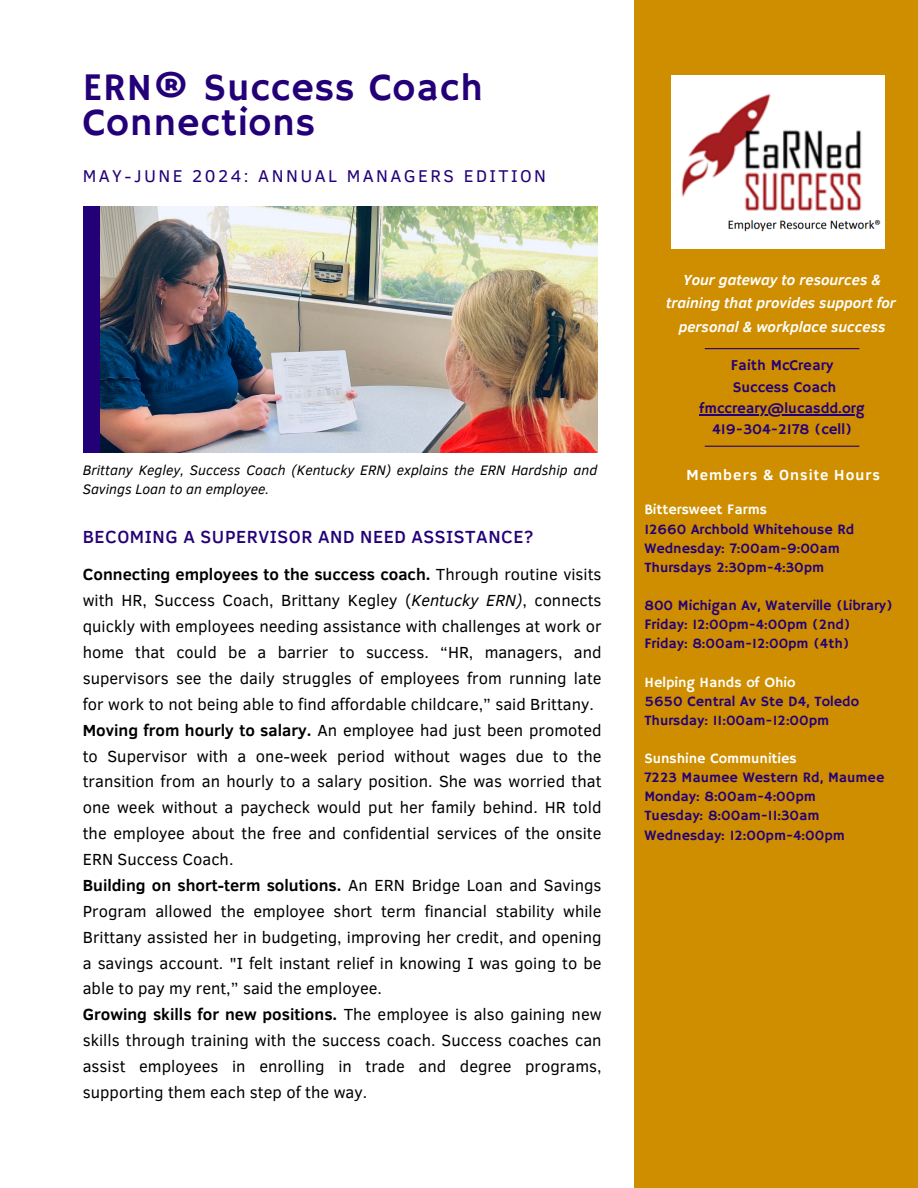
<style>
.page{position:relative;width:918px;height:1188px;background:#fff}
.page>*{position:absolute;margin:0;border:0;box-sizing:border-box;transform-origin:0 0}
.t1{font:39px/35.1px "Hammersmith One";letter-spacing:.02em;color:#240078}
.t2{font:500 18px "Clear Sans";letter-spacing:.03em;color:#240078}
.t3{font:17.55px "Clear Sans";letter-spacing:.14em;color:#240078}
.t4{font:16.5px/25.8px "Clear Sans";color:#000001}
.t5{font:italic 700 15px/23.7px "Clear Sans";color:#fff;text-align:center}
.t6{font:15px "Hammersmith One";color:#240078}
.t7{font:700 15px "Clear Sans";letter-spacing:.07em;color:#fff}
.t8{font:14.4px "Hammersmith One";color:#240078}
.t9{font:14.4px "Hammersmith One";color:#fff}
.t10{font:italic 14.1px/19px "Clear Sans";color:#000001}
.s1{font-weight:700}
.s2{font-style:italic}
</style>
<div class="page">
<div style="left:634px;top:0;width:284px;height:1188px;background:#ce8e00"></div>
<hr style="left:705px;top:348px;width:154px;height:1px;background:#240078">
<hr style="left:700px;top:414px;width:165px;height:1px;background:#240078">
<hr style="left:705px;top:446px;width:154px;height:1px;background:#240078">
<img style="left:671px;top:76px;width:214px;height:172px">
<div style="left:83px;top:206px;width:18px;height:246px;background:#240078"></div>
<img style="left:101px;top:206px;width:497px;height:246px">
<p class="t1" style="left:83px;top:71px;width:402px">ERN® Success Coach<br>Connections</p>
<p class="t3" style="left:83px;top:163px;width:465px">MAY-JUNE 2024: ANNUAL MANAGERS EDITION</p>
<p class="t10" style="left:83px;top:460px;width:516px">Brittany Kegley, Success Coach (Kentucky ERN) explains the ERN Hardship and<br>Savings Loan to an employee.</p>
<p class="t2" style="left:83px;top:523px;width:452px">BECOMING A SUPERVISOR AND NEED ASSISTANCE?</p>
<p class="t4" style="left:83px;top:561px;width:520px"><span class="s1">Connecting employees to the success coach.</span> Through routine visits with HR, Success Coach, Brittany Kegley (<span class="s2">Kentucky ERN)</span>, connects quickly with employees needing assistance with challenges at work or home that could be a barrier to success. “HR, managers, and supervisors see the daily struggles of employees from running late for work to not being able to find affordable childcare,” said Brittany.<br><span class="s1">Moving from hourly to salary.</span> An employee had just been promoted to Supervisor with a one-week period without wages due to the transition from an hourly to a salary position. She was worried that one week without a paycheck would put her family behind. HR told the employee about the free and confidential services of the onsite ERN Success Coach.<br><span class="s1">Building on short-term solutions.</span> An ERN Bridge Loan and Savings Program allowed the employee short term financial stability while Brittany assisted her in budgeting, improving her credit, and opening a savings account. "I felt instant relief in knowing I was going to be able to pay my rent,” said the employee.<br><span class="s1">Growing skills for new positions.</span> The employee is also gaining new skills through training with the success coach. Success coaches can assist employees in enrolling in trade and degree programs, supporting them each step of the way.</p>
<h2 class="t5" style="left:666px;top:267px;width:231px">Your gateway to resources &amp; training that provides support for personal &amp; workplace success</h2>
<h1 class="t6" style="left:731px;top:357px;width:104px">Faith McCreary</h1>
<h3 class="t6" style="left:733px;top:378px;width:105px">Success Coach</h3>
<p class="t6" style="left:700px;top:399px;width:167px">fmccreary@lucasdd.org</p>
<p class="t6" style="left:712px;top:421px;width:141px">419-304-2178 (cell)</p>
<h4 class="t7" style="left:686px;top:464px;width:195px">Members &amp; Onsite Hours</h4>
<h5 class="t9" style="left:644px;top:501px;width:124px">Bittersweet Farms</h5>
<p class="t8" style="left:644px;top:521px;width:211px">12660 Archbold Whitehouse Rd</p>
<p class="t8" style="left:644px;top:540px;width:197px">Wednesday: 7:00am-9:00am</p>
<p class="t8" style="left:644px;top:559px;width:181px">Thursdays 2:30pm-4:30pm</p>
<h5 class="t8" style="left:644px;top:597px;width:250px">800 Michigan Av, Waterville (Library)</h5>
<p class="t8" style="left:644px;top:616px;width:208px">Friday: 12:00pm-4:00pm (2nd)</p>
<p class="t8" style="left:644px;top:635px;width:206px">Friday: 8:00am-12:00pm (4th)</p>
<p class="t9" style="left:644px;top:674px;width:153px">Helping Hands of Ohio</p>
<p class="t8" style="left:644px;top:693px;width:216px">5650 Central Av Ste D4, Toledo</p>
<p class="t8" style="left:644px;top:712px;width:186px">Thursday: 11:00am-12:00pm</p>
<p class="t9" style="left:644px;top:750px;width:154px">Sunshine Communities</p>
<p class="t8" style="left:644px;top:769px;width:242px">7223 Maumee Western Rd, Maumee</p>
<p class="t8" style="left:644px;top:788px;width:173px">Monday: 8:00am-4:00pm</p>
<p class="t8" style="left:644px;top:807px;width:177px">Tuesday: 8:00am-11:30am</p>
<p class="t8" style="left:644px;top:827px;width:202px">Wednesday: 12:00pm-4:00pm</p>
</div>
